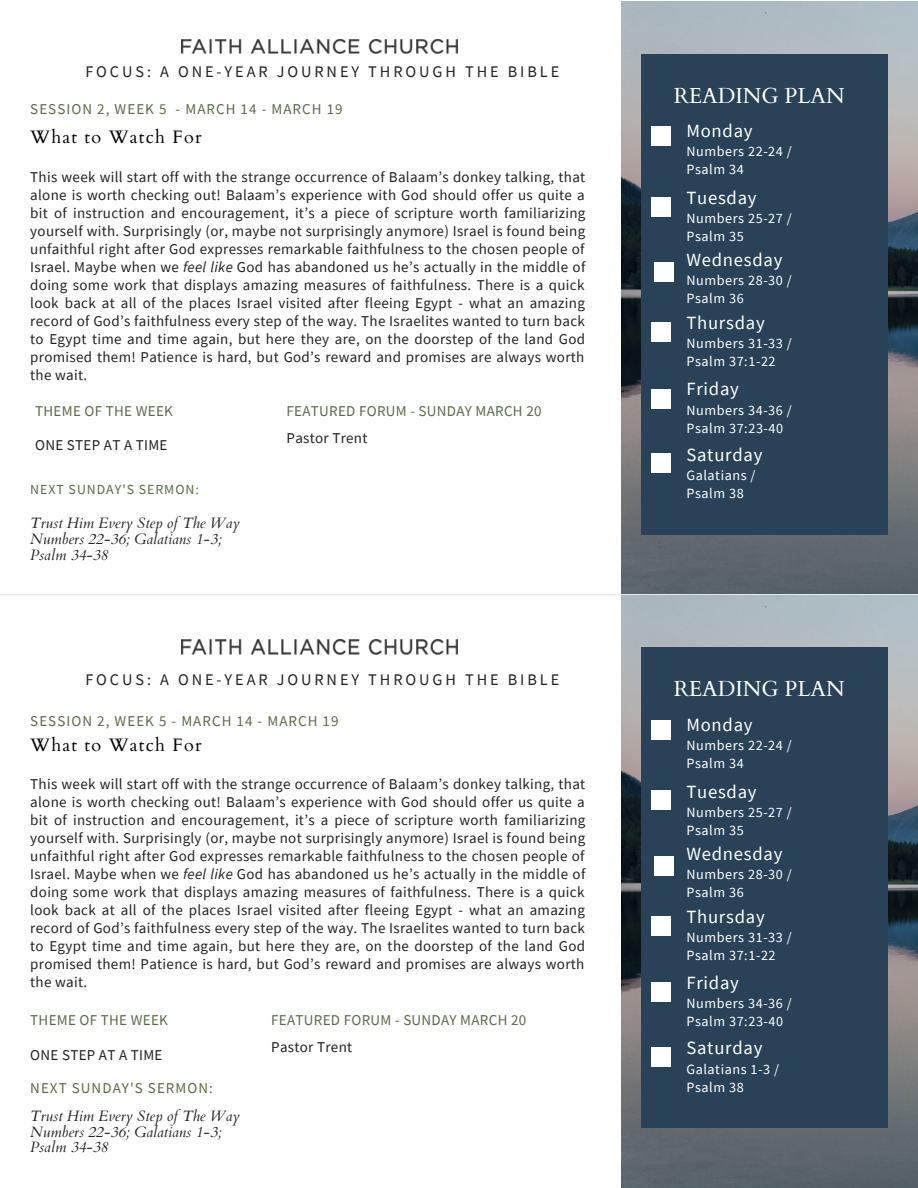
<style>
.page{position:relative;width:918px;height:1188px;background:#fff}
.page>*{position:absolute;margin:0;border:0;box-sizing:border-box;transform-origin:0 0}
.t1{font:21.75px "Cardo";color:#fff}
.t2{font:18.6px "Source Sans Pro";letter-spacing:.04em;color:#fff}
.t3{font:18px "Cardo";letter-spacing:.07em;color:#000}
.t4{font:16.2px "Source Sans Pro";letter-spacing:.18em;color:#222}
.t5{font:15px/18px "Source Sans Pro";letter-spacing:.02em;color:#222;text-align:justify}
.t6{font:italic 15px/15.8px "Cardo";color:#222}
.t7{font:15px "Source Sans Pro";letter-spacing:.02em;color:#5a6b49}
.t8{font:15px "Source Sans Pro";letter-spacing:.07em;color:#5a6b49}
.t9{font:14.1px/18px "Source Sans Pro";letter-spacing:.04em;color:#fff}
.t10{font:13.8px "Source Sans Pro";letter-spacing:.07em;color:#5a6b49}
.s1{font-style:italic}
</style>
<div class="page">
<img style="left:621px;top:1px;width:297px;height:593px">
<div style="left:641px;top:54px;width:247px;height:480px;background:#294257"></div>
<hr style="left:0;top:594px;width:918px;height:1px;background:#e6e6e6">
<img style="left:182px;top:39px;width:275px;height:15px">
<div style="left:651px;top:126px;width:19px;height:20px;background:#fff"></div>
<div style="left:651px;top:197px;width:19px;height:19px;background:#fff"></div>
<div style="left:655px;top:263px;width:19px;height:19px;background:#fff"></div>
<div style="left:651px;top:322px;width:19px;height:20px;background:#fff"></div>
<div style="left:651px;top:389px;width:19px;height:19px;background:#fff"></div>
<div style="left:651px;top:454px;width:19px;height:19px;background:#fff"></div>
<img style="left:182px;top:640px;width:275px;height:14px">
<img style="left:621px;top:595px;width:297px;height:593px">
<div style="left:641px;top:648px;width:247px;height:480px;background:#294257"></div>
<div style="left:651px;top:720px;width:19px;height:19px;background:#fff"></div>
<div style="left:651px;top:791px;width:19px;height:19px;background:#fff"></div>
<div style="left:655px;top:856px;width:19px;height:20px;background:#fff"></div>
<div style="left:651px;top:916px;width:19px;height:19px;background:#fff"></div>
<div style="left:651px;top:983px;width:19px;height:19px;background:#fff"></div>
<div style="left:651px;top:1048px;width:19px;height:19px;background:#fff"></div>
<p class="t4" style="left:85px;top:61px;width:475px">FOCUS: A ONE-YEAR JOURNEY THROUGH THE BIBLE</p>
<p class="t8" style="left:30px;top:100px;width:314px">SESSION 2, WEEK 5 - MARCH 14 - MARCH 19</p>
<p class="t3" style="left:30px;top:122px;width:173px">What to Watch For</p>
<p class="t5" style="left:30px;top:167px;width:557px">This week will start off with the strange occurrence of Balaam’s donkey talking, that alone is worth checking out! Balaam’s experience with God should offer us quite a bit of instruction and encouragement, it’s a piece of scripture worth familiarizing yourself with. Surprisingly (or, maybe not surprisingly anymore) Israel is found being unfaithful right after God expresses remarkable faithfulness to the chosen people of Israel. Maybe when we <span class="s1">feel like</span> God has abandoned us he’s actually in the middle of doing some work that displays amazing measures of faithfulness. There is a quick look back at all of the places Israel visited after fleeing Egypt - what an amazing record of God’s faithfulness every step of the way. The Israelites wanted to turn back to Egypt time and time again, but here they are, on the doorstep of the land God promised them! Patience is hard, but God’s reward and promises are always worth the wait.</p>
<p class="t7" style="left:35px;top:401px;width:139px">THEME OF THE WEEK</p>
<p class="t5" style="left:35px;top:436px;width:134px">ONE STEP AT A TIME</p>
<p class="t10" style="left:30px;top:481px;width:170px">NEXT SUNDAY'S SERMON:</p>
<p class="t6" style="left:30px;top:515px;width:211px">Trust Him Every Step of The Way<br>Numbers 22-36; Galatians 1-3;<br>Psalm 34-38</p>
<p class="t7" style="left:287px;top:401px;width:256px">FEATURED FORUM - SUNDAY MARCH 20</p>
<p class="t5" style="left:287px;top:428px;width:82px">Pastor Trent</p>
<p class="t4" style="left:85px;top:669px;width:475px">FOCUS: A ONE-YEAR JOURNEY THROUGH THE BIBLE</p>
<p class="t8" style="left:30px;top:711px;width:310px">SESSION 2, WEEK 5 - MARCH 14 - MARCH 19</p>
<p class="t3" style="left:30px;top:730px;width:173px">What to Watch For</p>
<p class="t5" style="left:30px;top:775px;width:557px">This week will start off with the strange occurrence of Balaam’s donkey talking, that alone is worth checking out! Balaam’s experience with God should offer us quite a bit of instruction and encouragement, it’s a piece of scripture worth familiarizing yourself with. Surprisingly (or, maybe not surprisingly anymore) Israel is found being unfaithful right after God expresses remarkable faithfulness to the chosen people of Israel. Maybe when we <span class="s1">feel like</span> God has abandoned us he’s actually in the middle of doing some work that displays amazing measures of faithfulness. There is a quick look back at all of the places Israel visited after fleeing Egypt - what an amazing record of God’s faithfulness every step of the way. The Israelites wanted to turn back to Egypt time and time again, but here they are, on the doorstep of the land God promised them! Patience is hard, but God’s reward and promises are always worth the wait.</p>
<p class="t7" style="left:30px;top:1011px;width:139px">THEME OF THE WEEK</p>
<p class="t5" style="left:30px;top:1046px;width:134px">ONE STEP AT A TIME</p>
<p class="t8" style="left:30px;top:1078px;width:184px">NEXT SUNDAY'S SERMON:</p>
<p class="t6" style="left:30px;top:1108px;width:211px">Trust Him Every Step of The Way<br>Numbers 22-36; Galatians 1-3;<br>Psalm 34-38</p>
<p class="t7" style="left:271px;top:1011px;width:256px">FEATURED FORUM - SUNDAY MARCH 20</p>
<p class="t5" style="left:271px;top:1038px;width:82px">Pastor Trent</p>
<h1 class="t1" style="left:674px;top:78px;width:172px">READING PLAN</h1>
<p class="t2" style="left:686px;top:119px;width:68px">Monday</p>
<p class="t9" style="left:686px;top:143px;width:107px">Numbers 22-24 /<br>Psalm 34</p>
<p class="t2" style="left:686px;top:186px;width:72px">Tuesday</p>
<p class="t9" style="left:686px;top:209px;width:107px">Numbers 25-27 /<br>Psalm 35</p>
<p class="t2" style="left:686px;top:248px;width:98px">Wednesday</p>
<p class="t9" style="left:686px;top:271px;width:107px">Numbers 28-30 /<br>Psalm 36</p>
<p class="t2" style="left:686px;top:311px;width:80px">Thursday</p>
<p class="t9" style="left:686px;top:335px;width:107px">Numbers 31-33 /<br>Psalm 37:1-22</p>
<p class="t2" style="left:686px;top:377px;width:54px">Friday</p>
<p class="t9" style="left:686px;top:401px;width:107px">Numbers 34-36 /<br>Psalm 37:23-40</p>
<p class="t2" style="left:686px;top:443px;width:78px">Saturday</p>
<p class="t9" style="left:686px;top:466px;width:71px">Galatians /<br>Psalm 38</p>
<h1 class="t1" style="left:674px;top:672px;width:172px">READING PLAN</h1>
<p class="t2" style="left:686px;top:713px;width:68px">Monday</p>
<p class="t9" style="left:686px;top:736px;width:107px">Numbers 22-24 /<br>Psalm 34</p>
<p class="t2" style="left:686px;top:780px;width:72px">Tuesday</p>
<p class="t9" style="left:686px;top:803px;width:107px">Numbers 25-27 /<br>Psalm 35</p>
<p class="t2" style="left:686px;top:842px;width:98px">Wednesday</p>
<p class="t9" style="left:686px;top:865px;width:107px">Numbers 28-30 /<br>Psalm 36</p>
<p class="t2" style="left:686px;top:905px;width:80px">Thursday</p>
<p class="t9" style="left:686px;top:928px;width:107px">Numbers 31-33 /<br>Psalm 37:1-22</p>
<p class="t2" style="left:686px;top:971px;width:54px">Friday</p>
<p class="t9" style="left:686px;top:995px;width:107px">Numbers 34-36 /<br>Psalm 37:23-40</p>
<p class="t2" style="left:686px;top:1037px;width:78px">Saturday</p>
<p class="t9" style="left:686px;top:1060px;width:94px">Galatians 1-3 /<br>Psalm 38</p>
</div>
